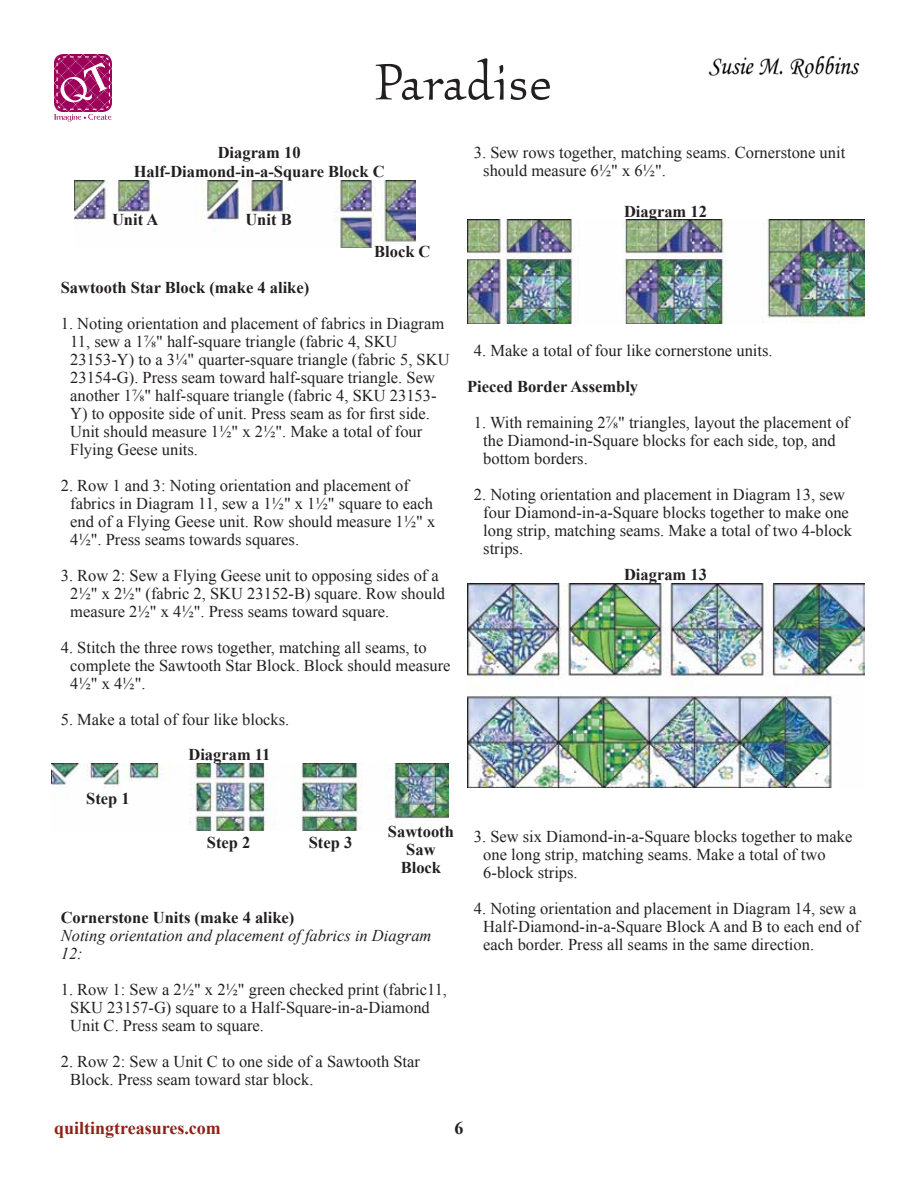
<style>
.page{position:relative;width:918px;height:1188px;background:#fff}
.page>*{position:absolute;margin:0;border:0;box-sizing:border-box;transform-origin:0 0}
.t1{font:52.5px "Kallos ITCTT Book";color:#231f20}
.t2{font:700 18px "Times New Roman";color:#8d2318}
.t3{font:700 18px "Times New Roman";color:#231f20}
.t4{font:16.5px/18px "Times New Roman";color:#231f20}
.t5{font:700 16.5px/18px "Times New Roman";color:#231f20;text-align:center}
.t6{font:italic 16.5px/18px "Times New Roman";color:#231f20}
</style>
<div class="page">
<svg style="left:54px;top:54px;width:58px;height:68px"></svg>
<img style="left:708px;top:55px;width:152px;height:24px">
<img style="left:75px;top:180px;width:341px;height:68px">
<img style="left:51px;top:764px;width:397px;height:66px">
<img style="left:467px;top:220px;width:397px;height:104px">
<img style="left:467px;top:583px;width:397px;height:205px">
<h1 class="t1" style="left:374px;top:54px;width:179px">Paradise</h1>
<p class="t5" style="left:218px;top:143px;width:84px">Diagram 10</p>
<p class="t5" style="left:134px;top:162px;width:252px">Half-Diamond-in-a-Square Block C</p>
<p class="t5" style="left:112px;top:210px;width:48px">Unit A</p>
<p class="t5" style="left:245px;top:210px;width:48px">Unit B</p>
<p class="t5" style="left:374px;top:242px;width:58px">Block C</p>
<p class="t5" style="left:61px;top:278px;width:250px">Sawtooth Star Block (make 4 alike)</p>
<p class="t4" style="left:70px;top:314px;width:381px;text-indent:-9px">1. Noting orientation and placement of fabrics in Diagram 11, sew a 1⅞" half-square triangle (fabric 4, SKU 23153-Y) to a 3¼" quarter-square triangle (fabric 5, SKU 23154-G). Press seam toward half-square triangle. Sew another 1⅞" half-square triangle (fabric 4, SKU 23153- Y) to opposite side of unit. Press seam as for first side.<br>Unit should measure 1½" x 2½". Make a total of four Flying Geese units.</p>
<p class="t4" style="left:70px;top:476px;width:367px;text-indent:-9px">2. Row 1 and 3: Noting orientation and placement of fabrics in Diagram 11, sew a 1½" x 1½" square to each end of a Flying Geese unit. Row should measure 1½" x 4½". Press seams towards squares.</p>
<p class="t4" style="left:70px;top:566px;width:377px;text-indent:-9px">3. Row 2: Sew a Flying Geese unit to opposing sides of a<br>2½" x 2½" (fabric 2, SKU 23152-B) square. Row should measure 2½" x 4½". Press seams toward square.</p>
<p class="t4" style="left:70px;top:638px;width:382px;text-indent:-9px">4. Stitch the three rows together, matching all seams, to complete the Sawtooth Star Block. Block should measure<br>4½" x 4½".</p>
<p class="t4" style="left:61px;top:710px;width:230px">5. Make a total of four like blocks.</p>
<p class="t5" style="left:86px;top:789px;width:45px">Step 1</p>
<p class="t5" style="left:188px;top:745px;width:84px">Diagram 11</p>
<p class="t5" style="left:207px;top:833px;width:45px">Step 2</p>
<p class="t5" style="left:309px;top:833px;width:45px">Step 3</p>
<p class="t5" style="left:388px;top:822px;width:67px">Sawtooth<br>Saw<br>Block</p>
<p class="t5" style="left:61px;top:908px;width:235px">Cornerstone Units (make 4 alike)</p>
<p class="t6" style="left:61px;top:926px;width:372px">Noting orientation and placement of fabrics in Diagram<br>12:</p>
<p class="t4" style="left:70px;top:980px;width:378px;text-indent:-9px">1. Row 1: Sew a 2½" x 2½" green checked print (fabric11,<br>SKU 23157-G) square to a Half-Square-in-a-Diamond<br>Unit C. Press seam to square.</p>
<p class="t4" style="left:70px;top:1052px;width:351px;text-indent:-9px">2. Row 2: Sew a Unit C to one side of a Sawtooth Star<br>Block. Press seam toward star block.</p>
<p class="t4" style="left:483px;top:143px;width:364px;text-indent:-9px">3. Sew rows together, matching seams. Cornerstone unit should measure 6½" x 6½".</p>
<p class="t5" style="left:624px;top:202px;width:84px">Diagram 12</p>
<p class="t4" style="left:474px;top:341px;width:300px">4. Make a total of four like cornerstone units.</p>
<p class="t5" style="left:467px;top:377px;width:173px">Pieced Border Assembly</p>
<p class="t4" style="left:483px;top:413px;width:368px;text-indent:-9px">1. With remaining 2⅞" triangles, layout the placement of the Diamond-in-Square blocks for each side, top, and bottom borders.</p>
<p class="t4" style="left:483px;top:485px;width:370px;text-indent:-9px">2. Noting orientation and placement in Diagram 13, sew four Diamond-in-a-Square blocks together to make one long strip, matching seams. Make a total of two 4-block strips.</p>
<p class="t5" style="left:624px;top:565px;width:84px">Diagram 13</p>
<p class="t4" style="left:483px;top:827px;width:371px;text-indent:-9px">3. Sew six Diamond-in-a-Square blocks together to make one long strip, matching seams. Make a total of two<br>6-block strips.</p>
<p class="t4" style="left:483px;top:899px;width:378px;text-indent:-9px">4. Noting orientation and placement in Diagram 14, sew a<br>Half-Diamond-in-a-Square Block A and B to each end of each border. Press all seams in the same direction.</p>
<p class="t2" style="left:54px;top:1116px;width:168px">quiltingtreasures.com</p>
<p class="t3" style="left:454px;top:1116px;width:10px">6</p>
</div>
